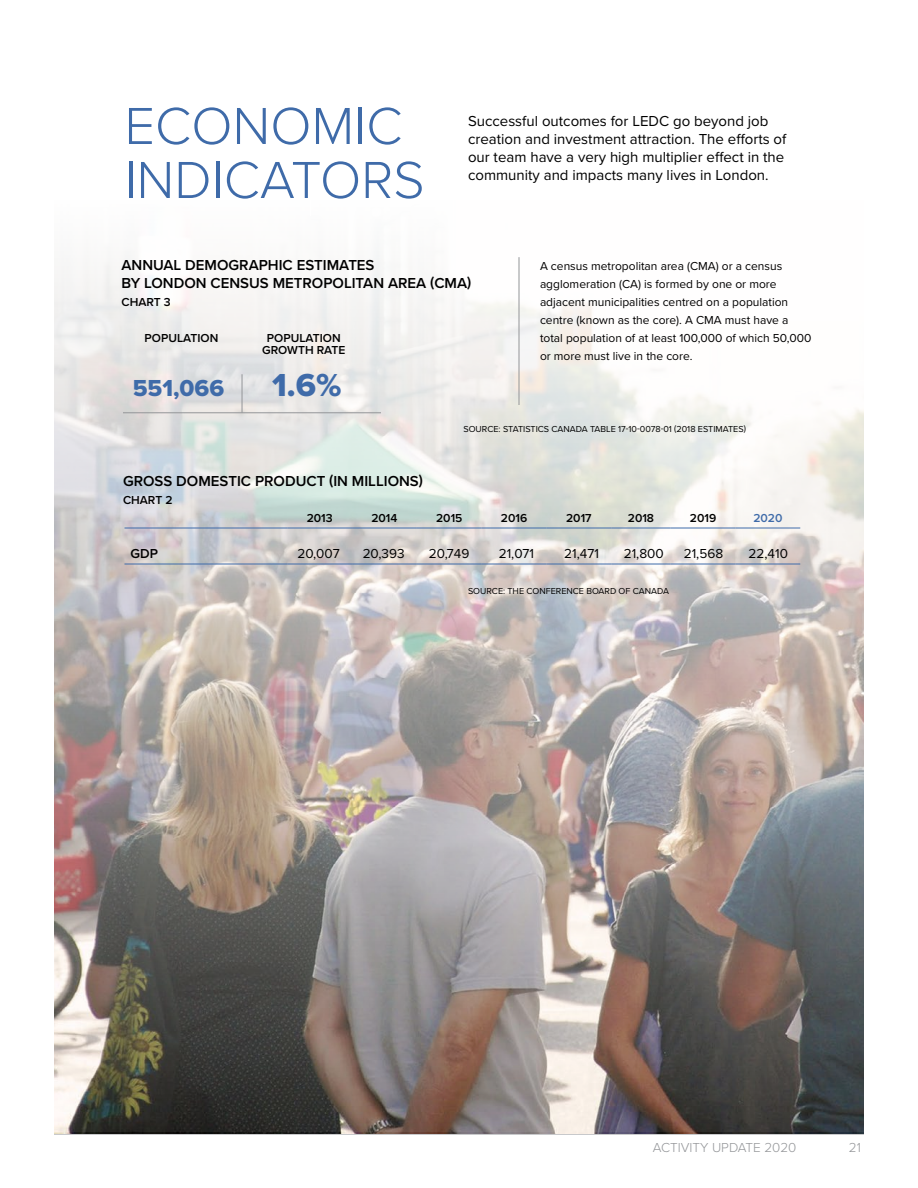
<style>
.page{position:relative;width:918px;height:1188px;background:#fff}
.page>*{position:absolute;margin:0;border:0;box-sizing:border-box;transform-origin:0 0}
.t1{font:300 54px "Proxima Nova";color:#3f6ba9}
.t2{font:33px "Proxima Nova Extrabld";color:#3f6ba9}
.t3{font:24px "Proxima Nova Extrabld";color:#3f6ba9}
.t4{font:15px/18px "Proxima Nova";color:#000}
.t5{font:600 15px/18px "Proxima Nova";color:#000}
.t6{font:13.5px "Proxima Nova";color:#000}
.t7{font:300 13.5px "Proxima Nova";color:#939598}
.t8{font:600 13.5px "Proxima Nova";color:#000}
.t9{font:12px/18px "Proxima Nova";color:#000}
.t10{font:600 12px/12px "Proxima Nova";color:#000;text-align:center}
.t11{font:600 12px "Proxima Nova";color:#3f6ba9}
.t12{font:9px "Proxima Nova";color:#000}
</style>
<div class="page">
<hr style="left:54px;top:1134px;width:810px;height:1px;background:#939598">
<img style="left:54px;top:255px;width:810px;height:877px">
<hr style="left:242px;top:374px;width:1px;height:39px;background:#939598">
<hr style="left:123px;top:412px;width:258px;height:1px;background:#939598">
<hr style="left:519px;top:257px;width:1px;height:148px;background:#939598">
<hr style="left:124px;top:528px;width:163px;height:1px;background:#3f6ba9">
<hr style="left:287px;top:528px;width:65px;height:1px;background:#3f6ba9">
<hr style="left:352px;top:528px;width:65px;height:1px;background:#3f6ba9">
<hr style="left:417px;top:528px;width:65px;height:1px;background:#3f6ba9">
<hr style="left:482px;top:528px;width:64px;height:1px;background:#3f6ba9">
<hr style="left:546px;top:528px;width:65px;height:1px;background:#3f6ba9">
<hr style="left:611px;top:528px;width:60px;height:1px;background:#3f6ba9">
<hr style="left:671px;top:528px;width:64px;height:1px;background:#3f6ba9">
<hr style="left:735px;top:528px;width:65px;height:1px;background:#3f6ba9">
<hr style="left:124px;top:564px;width:163px;height:1px;background:#3f6ba9">
<hr style="left:287px;top:564px;width:65px;height:1px;background:#3f6ba9">
<hr style="left:352px;top:564px;width:65px;height:1px;background:#3f6ba9">
<hr style="left:417px;top:564px;width:65px;height:1px;background:#3f6ba9">
<hr style="left:482px;top:564px;width:64px;height:1px;background:#3f6ba9">
<hr style="left:546px;top:564px;width:65px;height:1px;background:#3f6ba9">
<hr style="left:611px;top:564px;width:60px;height:1px;background:#3f6ba9">
<hr style="left:671px;top:564px;width:64px;height:1px;background:#3f6ba9">
<hr style="left:735px;top:564px;width:65px;height:1px;background:#3f6ba9">
<p class="t1" style="left:124px;top:86px;width:279px">ECONOMIC</p>
<h1 class="t1" style="left:124px;top:140px;width:302px">INDICATORS</h1>
<p class="t4" style="left:468px;top:111px;width:302px">Successful outcomes for LEDC go beyond job</p>
<p class="t4" style="left:468px;top:129px;width:320px">creation and investment attraction. The efforts of our team have a very high multiplier effect in the community and impacts many lives in London.</p>
<h5 class="t5" style="left:122px;top:256px;width:351px">ANNUAL DEMOGRAPHIC ESTIMATES<br>BY LONDON CENSUS METROPOLITAN AREA (CMA)</h5>
<h5 class="t10" style="left:122px;top:296px;width:51px">CHART 3</h5>
<p class="t10" style="left:145px;top:332px;width:75px">POPULATION</p>
<p class="t10" style="left:262px;top:332px;width:85px">POPULATION<br>GROWTH RATE</p>
<h2 class="t3" style="left:133px;top:370px;width:93px">551,066</h2>
<p class="t2" style="left:272px;top:360px;width:71px">1.6%</p>
<p class="t9" style="left:540px;top:256px;width:273px">A census metropolitan area (CMA) or a census agglomeration (CA) is formed by one or more adjacent municipalities centred on a population centre (known as the core). A CMA must have a total population of at least 100,000 of which 50,000 or more must live in the core.</p>
<p class="t12" style="left:464px;top:422px;width:284px">SOURCE: STATISTICS CANADA TABLE 17-10-0078-01 (2018 ESTIMATES)</p>
<p class="t5" style="left:123px;top:472px;width:302px">GROSS DOMESTIC PRODUCT (IN MILLIONS)</p>
<p class="t10" style="left:123px;top:494px;width:51px">CHART 2</p>
<p class="t10" style="left:307px;top:512px;width:27px">2013</p>
<p class="t10" style="left:371px;top:512px;width:28px">2014</p>
<p class="t10" style="left:436px;top:512px;width:28px">2015</p>
<p class="t10" style="left:501px;top:512px;width:28px">2016</p>
<p class="t10" style="left:566px;top:512px;width:27px">2017</p>
<p class="t10" style="left:628px;top:512px;width:28px">2018</p>
<p class="t10" style="left:690px;top:512px;width:28px">2019</p>
<p class="t11" style="left:753px;top:509px;width:31px">2020</p>
<p class="t8" style="left:130px;top:543px;width:29px">GDP</p>
<p class="t6" style="left:297px;top:543px;width:44px">20,007</p>
<p class="t6" style="left:363px;top:543px;width:43px">20,393</p>
<p class="t6" style="left:429px;top:543px;width:42px">20,749</p>
<p class="t6" style="left:499px;top:543px;width:37px">21,071</p>
<p class="t6" style="left:564px;top:543px;width:36px">21,471</p>
<p class="t6" style="left:624px;top:543px;width:41px">21,800</p>
<p class="t6" style="left:684px;top:543px;width:41px">21,568</p>
<p class="t6" style="left:749px;top:543px;width:41px">22,410</p>
<p class="t12" style="left:468px;top:584px;width:202px">SOURCE: THE CONFERENCE BOARD OF CANADA</p>
<p class="t7" style="left:653px;top:1137px;width:145px">ACTIVITY UPDATE 2020</p>
<p class="t7" style="left:849px;top:1137px;width:14px">21</p>
</div>
